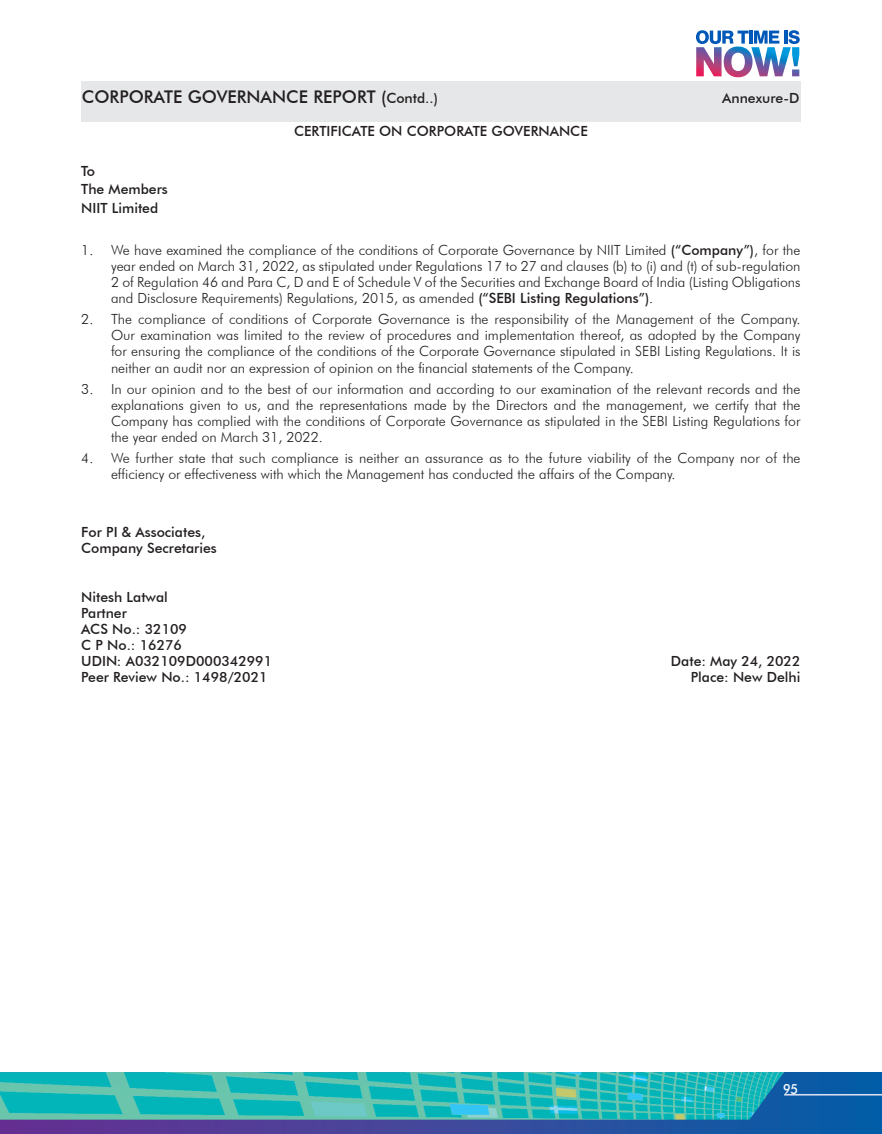
<style>
.page{position:relative;width:882px;height:1134px;background:#fff}
.page>*{position:absolute;margin:0;border:0;box-sizing:border-box;transform-origin:0 0}
.t1{font:500 17.5px "Futura BT";color:#231f20}
.t2{font:300 14px/16.1px "Futura BT";color:#231f20;text-align:justify}
.t3{font:500 14px "Futura BT";color:#231f20}
.t4{font:500 14px "Futura BT";color:#fff;scale:.9 1}
.s1{font-size:14px}
.s2{font-weight:500}
</style>
<div class="page">
<img style="left:0;top:1073px;width:882px;height:61px">
<div style="left:81px;top:82px;width:720px;height:40px;background:#e6e7e9"></div>
<hr style="left:784px;top:31px;width:4px;height:13px;background:#0058b8">
<svg style="left:788px;top:30px;width:12px;height:14px"></svg>
<svg style="left:696px;top:30px;width:83px;height:47px"></svg>
<p class="t1" style="left:82px;top:86px;width:358px">CORPORATE GOVERNANCE REPORT (<span class="s1">Contd..)</span></p>
<p class="t3" style="left:722px;top:90px;width:79px">Annexure-D</p>
<p class="t3" style="left:294px;top:123px;width:295px">CERTIFICATE ON CORPORATE GOVERNANCE</p>
<p class="t3" style="left:81px;top:162px;width:15px">To</p>
<p class="t3" style="left:81px;top:181px;width:88px">The Members</p>
<p class="t3" style="left:81px;top:199px;width:78px">NIIT Limited</p>
<p class="t2" style="left:111px;top:242px;width:691px;text-indent:-30px">1. We have examined the compliance of the conditions of Corporate Governance by NIIT Limited <span class="s2">(“Company”)</span>, for the year ended on March 31, 2022, as stipulated under Regulations 17 to 27 and clauses (b) to (i) and (t) of sub-regulation 2 of Regulation 46 and Para C, D and E of Schedule V of the Securities and Exchange Board of India (Listing Obligations and Disclosure Requirements) Regulations, 2015, as amended <span class="s2">(“SEBI Listing Regulations”)</span>.</p>
<p class="t2" style="left:111px;top:311px;width:691px;text-indent:-30px">2. The compliance of conditions of Corporate Governance is the responsibility of the Management of the Company.<br>Our examination was limited to the review of procedures and implementation thereof, as adopted by the Company for ensuring the compliance of the conditions of the Corporate Governance stipulated in SEBI Listing Regulations. It is neither an audit nor an expression of opinion on the financial statements of the Company.</p>
<p class="t2" style="left:111px;top:381px;width:691px;text-indent:-30px">3. In our opinion and to the best of our information and according to our examination of the relevant records and the explanations given to us, and the representations made by the Directors and the management, we certify that the Company has complied with the conditions of Corporate Governance as stipulated in the SEBI Listing Regulations for the year ended on March 31, 2022.</p>
<p class="t2" style="left:111px;top:450px;width:691px;text-indent:-30px">4. We further state that such compliance is neither an assurance as to the future viability of the Company nor of the efficiency or effectiveness with which the Management has conducted the affairs of the Company.</p>
<p class="t3" style="left:81px;top:524px;width:126px">For PI &amp; Associates,</p>
<p class="t3" style="left:81px;top:540px;width:137px">Company Secretaries</p>
<p class="t3" style="left:81px;top:588px;width:88px">Nitesh Latwal</p>
<p class="t3" style="left:81px;top:604px;width:47px">Partner</p>
<p class="t3" style="left:81px;top:620px;width:107px">ACS No.: 32109</p>
<p class="t3" style="left:81px;top:637px;width:102px">C P No.: 16276</p>
<p class="t3" style="left:81px;top:653px;width:192px">UDIN: A032109D000342991</p>
<p class="t3" style="left:671px;top:653px;width:131px">Date: May 24, 2022</p>
<p class="t3" style="left:81px;top:669px;width:188px">Peer Review No.: 1498/2021</p>
<p class="t3" style="left:691px;top:669px;width:111px">Place: New Delhi</p>
<p class="t4" style="left:783px;top:1080px;width:18px">95</p>
</div>
